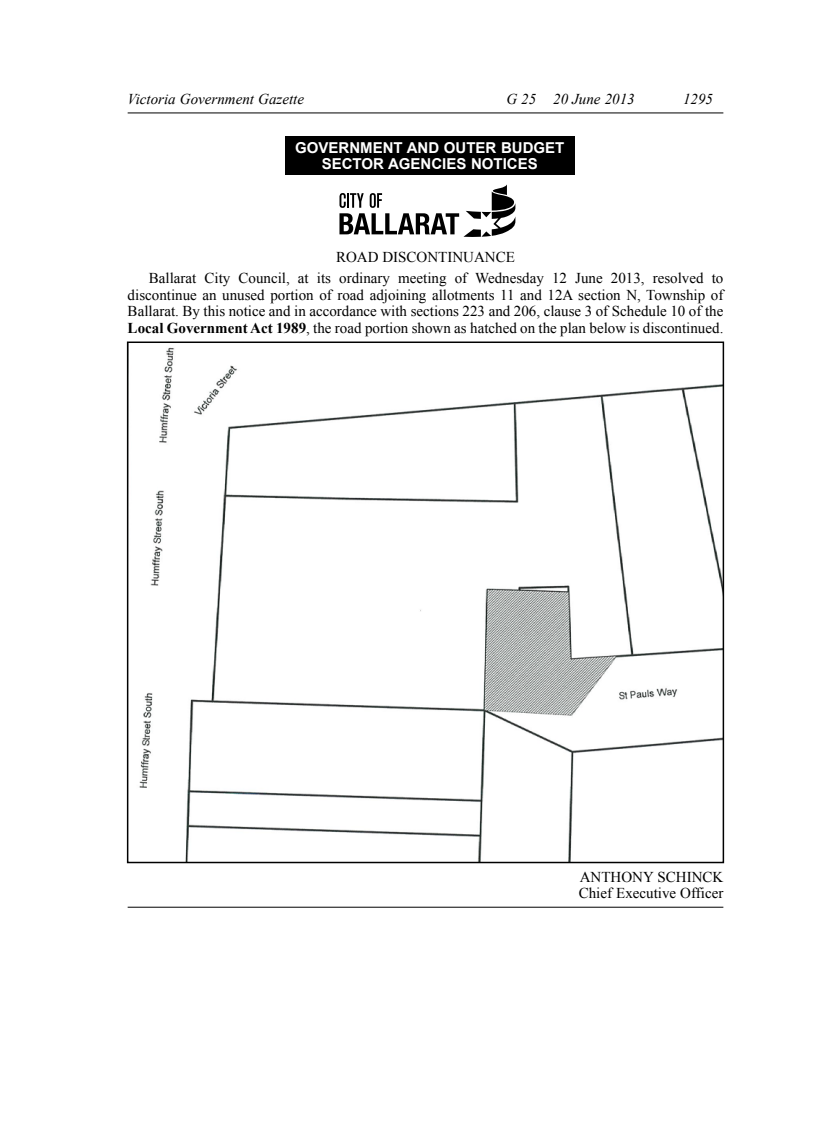
<style>
.page{position:relative;width:817px;height:1132px;background:#fff}
.page>*{position:absolute;margin:0;border:0;box-sizing:border-box;transform-origin:0 0}
.Body{font:15px/16.5px "Times New Roman";color:#000;text-align:justify}
.Reversed_headings{font:700 15px/16.5px "Arial";color:#fff;text-align:center}
.t1{font:italic 15px "Times New Roman";color:#000}
.Signature_rule_right{font:15px/16.5px "Times New Roman";color:#000}
.Acts_heading_2{font:15px "Times New Roman";color:#000}
.s1{font-weight:700}
</style>
<div class="page">
<hr style="left:128px;top:112px;width:595px;height:1px;background:#000">
<hr style="left:128px;top:906px;width:595px;height:1px;background:#000">
<svg style="left:339px;top:184px;width:176px;height:53px"></svg>
<div style="left:285px;top:136px;width:289px;height:38px;background:#000"></div>
<img style="left:139px;top:347px;width:582px;height:513px">
<div style="left:127px;top:341px;width:597px;height:522px;border:2px solid #000"></div>
<p class="t1" style="left:128px;top:89px;width:178px">Victoria Government Gazette</p>
<p class="t1" style="left:506px;top:89px;width:130px">G 25 20 June 2013</p>
<p class="t1" style="left:683px;top:89px;width:31px">1295</p>
<p class="Reversed_headings" style="left:295px;top:139px;width:271px">GOVERNMENT AND OUTER BUDGET<br>SECTOR AGENCIES NOTICES</p>
<p class="Acts_heading_2" style="left:336px;top:247px;width:180px">ROAD DISCONTINUANCE</p>
<p class="Body" style="left:128px;top:269px;width:597px;text-indent:21px">Ballarat City Council, at its ordinary meeting of Wednesday 12 June 2013, resolved to discontinue an unused portion of road adjoining allotments 11 and 12A section N, Township of Ballarat. By this notice and in accordance with sections 223 and 206, clause 3 of Schedule 10 of the <span class="s1">Local Government Act 1989</span>, the road portion shown as hatched on the plan below is discontinued.</p>
<p class="Signature_rule_right" style="left:578px;top:868px;width:146px">ANTHONY SCHINCK<br>Chief Executive Officer</p>
</div>
